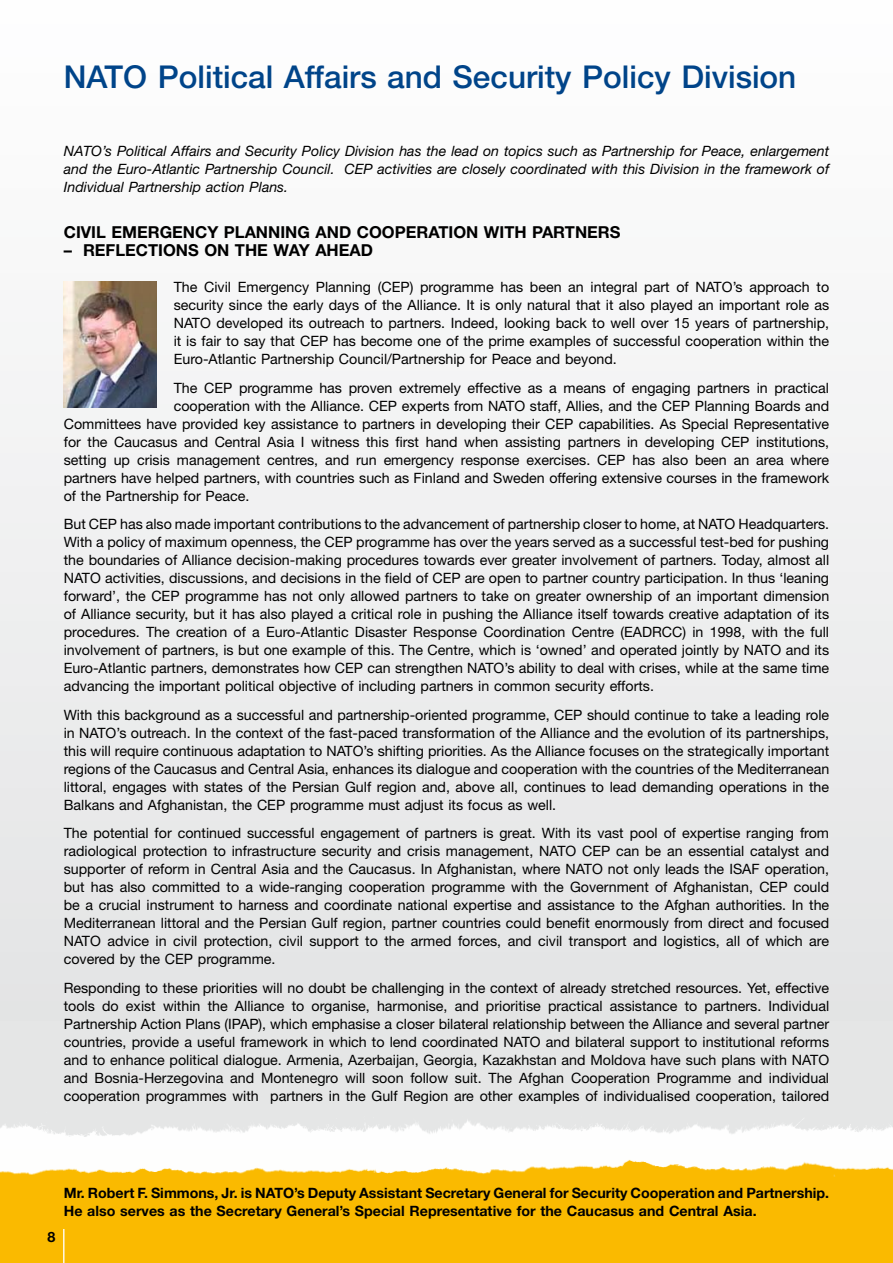
<style>
.page{position:relative;width:893px;height:1263px;background:#fff}
.page>*{position:absolute;margin:0;border:0;box-sizing:border-box;transform-origin:0 0}
.t1{font:500 31.5px "Helvetica Neue";color:#004489}
.t2{font:700 16.5px "Helvetica Neue";color:#000}
.t3{font:14.25px/18px "Helvetica Neue";color:#000;text-align:justify}
.t4{font:italic 14.25px/18px "Helvetica Neue";color:#000;text-align:justify}
.t5{font:700 14.25px/18px "Helvetica Neue";color:#000}
</style>
<div class="page">
<div style="left:0;top:1020px;width:892px;height:91px;background:#e5e6e6"></div>
<svg style="left:892px;top:1020px;width:1px;height:91px"></svg>
<div style="left:0;top:0;width:893px;height:1020px;background:linear-gradient(to right,#f1f1f1,#f1f1f2)"></div>
<div style="left:0;top:1149px;width:893px;height:114px;background:#faba00"></div>
<img style="left:0;top:1111px;width:893px;height:69px">
<hr style="left:63px;top:1229px;width:2px;height:34px;background:#fff">
<img style="left:64px;top:282px;width:93px;height:125px">
<h1 class="t1" style="left:64px;top:58px;width:734px">NATO Political Affairs and Security Policy Division</h1>
<p class="t4" style="left:64px;top:141px;width:767px">NATO’s Political Affairs and Security Policy Division has the lead on topics such as Partnership for Peace, enlargement and the Euro-Atlantic Partnership Council. CEP activities are closely coordinated with this Division in the framework of Individual Partnership action Plans.</p>
<p class="t2" style="left:64px;top:222px;width:109px">Civil Emergenc</p>
<p class="t2" style="left:207px;top:222px;width:39px">y Planning</p>
<p class="t2" style="left:316px;top:222px;width:13px">and</p>
<p class="t2" style="left:357px;top:222px;width:25px">Coope</p>
<p class="t2" style="left:416px;top:222px;width:23px">ration</p>
<p class="t2" style="left:484px;top:222px;width:25px">with</p>
<p class="t2" style="left:532px;top:222px;width:45px">Partne</p>
<p class="t2" style="left:598px;top:222px;width:22px">rs</p>
<p class="t2" style="left:64px;top:240px;width:63px">– Reflections</p>
<p class="t2" style="left:204px;top:240px;width:43px">on the</p>
<p class="t2" style="left:273px;top:240px;width:66px">Way Ahead</p>
<p class="t3" style="left:174px;top:278px;width:657px">The Civil Emergency Planning (CEP) programme has been an integral part of NATO’s approach to security since the early days of the Alliance. It is only natural that it also played an important role as NATO developed its outreach to partners. Indeed, looking back to well over 15 years of partnership, it is fair to say that CEP has become one of the prime examples of successful cooperation within the Euro-Atlantic Partnership Council/Partnership for Peace and beyond.</p>
<p class="t3" style="left:174px;top:379px;width:657px">The CEP programme has proven extremely effective as a means of engaging partners in practical</p>
<p class="t3" style="left:174px;top:397px;width:657px">cooperation with the Alliance. CEP experts from NATO staff, Allies, and the CEP Planning Boards and</p>
<p class="t3" style="left:64px;top:415px;width:767px">Committees have provided key assistance to partners in developing their CEP capabilities. As Special Representative</p>
<p class="t3" style="left:64px;top:433px;width:767px">for the Caucasus and Central Asia I witness this first hand when assisting partners in developing CEP institutions,</p>
<p class="t3" style="left:64px;top:451px;width:767px">setting up crisis management centres, and run emergency response exercises. CEP has also been an area where</p>
<p class="t3" style="left:64px;top:469px;width:767px">partners have helped partners, with countries such as Finland and Sweden offering extensive courses in the framework</p>
<p class="t3" style="left:64px;top:487px;width:187px">of the Partnership for Peace.</p>
<p class="t3" style="left:64px;top:515px;width:767px">But CEP has also made important contributions to the advancement of partnership closer to home, at NATO Headquarters.<br>With a policy of maximum openness, the CEP programme has over the years served as a successful test-bed for pushing the boundaries of Alliance decision-making procedures towards ever greater involvement of partners. Today, almost all NATO activities, discussions, and decisions in the field of CEP are open to partner country participation. In thus ‘leaning forward’, the CEP programme has not only allowed partners to take on greater ownership of an important dimension of Alliance security, but it has also played a critical role in pushing the Alliance itself towards creative adaptation of its procedures. The creation of a Euro-Atlantic Disaster Response Coordination Centre (EADRCC) in 1998, with the full involvement of partners, is but one example of this. The Centre, which is ‘owned’ and operated jointly by NATO and its Euro-Atlantic partners, demonstrates how CEP can strengthen NATO’s ability to deal with crises, while at the same time advancing the important political objective of including partners in common security efforts.</p>
<p class="t3" style="left:64px;top:706px;width:767px">With this background as a successful and partnership-oriented programme, CEP should continue to take a leading role in NATO’s outreach. In the context of the fast-paced transformation of the Alliance and the evolution of its partnerships, this will require continuous adaptation to NATO’s shifting priorities. As the Alliance focuses on the strategically important regions of the Caucasus and Central Asia, enhances its dialogue and cooperation with the countries of the Mediterranean littoral, engages with states of the Persian Gulf region and, above all, continues to lead demanding operations in the Balkans and Afghanistan, the CEP programme must adjust its focus as well.</p>
<p class="t3" style="left:64px;top:824px;width:767px">The potential for continued successful engagement of partners is great. With its vast pool of expertise ranging from radiological protection to infrastructure security and crisis management, NATO CEP can be an essential catalyst and supporter of reform in Central Asia and the Caucasus. In Afghanistan, where NATO not only leads the ISAF operation, but has also committed to a wide-ranging cooperation programme with the Government of Afghanistan, CEP could be a crucial instrument to harness and coordinate national expertise and assistance to the Afghan authorities. In the Mediterranean littoral and the Persian Gulf region, partner countries could benefit enormously from direct and focused NATO advice in civil protection, civil support to the armed forces, and civil transport and logistics, all of which are covered by the CEP programme.</p>
<p class="t3" style="left:64px;top:979px;width:767px">Responding to these priorities will no doubt be challenging in the context of already stretched resources. Yet, effective tools do exist within the Alliance to organise, harmonise, and prioritise practical assistance to partners. Individual Partnership Action Plans (IPAP), which emphasise a closer bilateral relationship between the Alliance and several partner countries, provide a useful framework in which to lend coordinated NATO and bilateral support to institutional reforms and to enhance political dialogue. Armenia, Azerbaijan, Georgia, Kazakhstan and Moldova have such plans with NATO and Bosnia-Herzegovina and Montenegro will soon follow suit. The Afghan Cooperation Programme and individual cooperation programmes with partners in the Gulf Region are other examples of individualised cooperation, tailored</p>
<p class="t5" style="left:64px;top:1183px;width:767px">Mr. Robert F. Simmons, Jr. is NATO’s Deputy Assistant Secretary General for Security Cooperation and Partnership.<br>He also serves as the Secretary General’s Special Representative for the Caucasus and Central Asia.</p>
</div>
